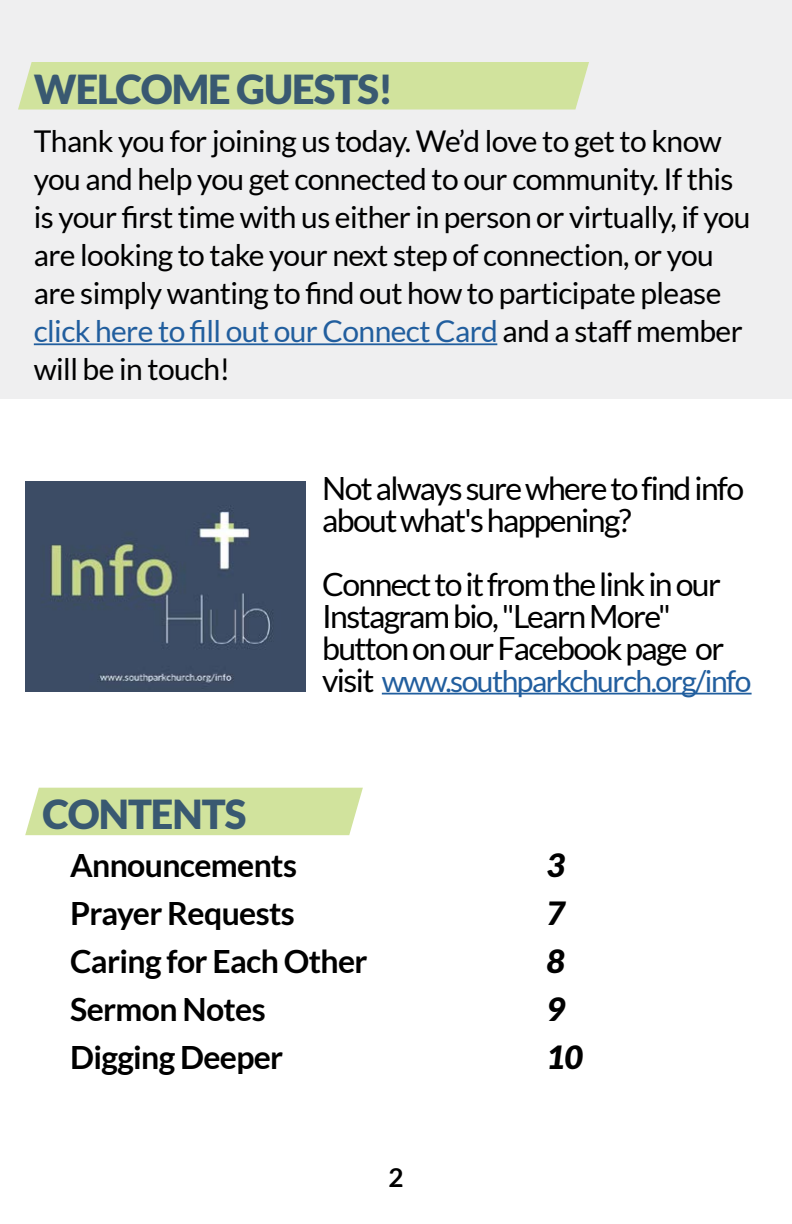
<style>
.page{position:relative;width:792px;height:1224px;background:#fff}
.page>*{position:absolute;margin:0;border:0;box-sizing:border-box;transform-origin:0 0}
.t1{font:900 40px "Lato";letter-spacing:-.025em;color:#395971}
.t2{font:32px/32px "Lato";letter-spacing:-.05em;color:#000}
.t3{font:700 32px "Lato";letter-spacing:-.02em;color:#000}
.t4{font:italic 900 32px "Lato";color:#000}
.t5{font:30px/38px "Lato";letter-spacing:-.02em;color:#000}
.t6{font:30px "Lato";letter-spacing:-.05em;color:#215e9e}
.t7{font:700 26px "Lato";color:#000}
.s1{color:#215e9e}
.s2{font-size:32px;color:#000}
</style>
<div class="page">
<div style="left:25px;top:788px;width:338px;height:47px;background:#d1e39d"></div>
<div style="left:0;top:0;width:792px;height:399px;background:#efeff0"></div>
<div style="left:18px;top:62px;width:571px;height:48px;background:#d1e39d"></div>
<hr style="left:34px;top:343px;width:463px;height:2px;background:#215e9e">
<img style="left:26px;top:482px;width:279px;height:209px">
<hr style="left:382px;top:693px;width:370px;height:2px;background:#215e9e">
<h1 class="t1" style="left:34px;top:66px;width:361px">WELCOME GUESTS!</h1>
<p class="t5" style="left:34px;top:122px;width:718px">Thank you for joining us today. We’d love to get to know you and help you get connected to our community. If this is your first time with us either in person or virtually, if you are looking to take your next step of connection, or you are simply wanting to find out how to participate please <span class="s1">click here to fill out our Connect Card</span> and a staff member will be in touch!</p>
<p class="t2" style="left:322px;top:472px;width:424px">Not always sure where to find info about what's happening?</p>
<p class="t2" style="left:322px;top:568px;width:404px">Connect to it from the link in our<br>Instagram bio, "Learn More" button on our Facebook page or</p>
<p class="t6" style="left:322px;top:664px;width:431px"><span class="s2">visit</span> www.southparkchurch.org/info</p>
<h1 class="t1" style="left:42px;top:790px;width:205px">CONTENTS</h1>
<p class="t3" style="left:70px;top:847px;width:228px">Announcements</p>
<p class="t4" style="left:546px;top:846px;width:20px">3</p>
<p class="t3" style="left:70px;top:895px;width:226px">Prayer Requests</p>
<p class="t4" style="left:546px;top:894px;width:20px">7</p>
<p class="t3" style="left:70px;top:943px;width:299px">Caring for Each Other</p>
<p class="t4" style="left:546px;top:942px;width:20px">8</p>
<p class="t3" style="left:70px;top:991px;width:197px">Sermon Notes</p>
<p class="t4" style="left:546px;top:990px;width:20px">9</p>
<p class="t3" style="left:70px;top:1039px;width:215px">Digging Deeper</p>
<p class="t4" style="left:546px;top:1038px;width:38px">10</p>
<p class="t7" style="left:388px;top:1163px;width:17px">2</p>
</div>
